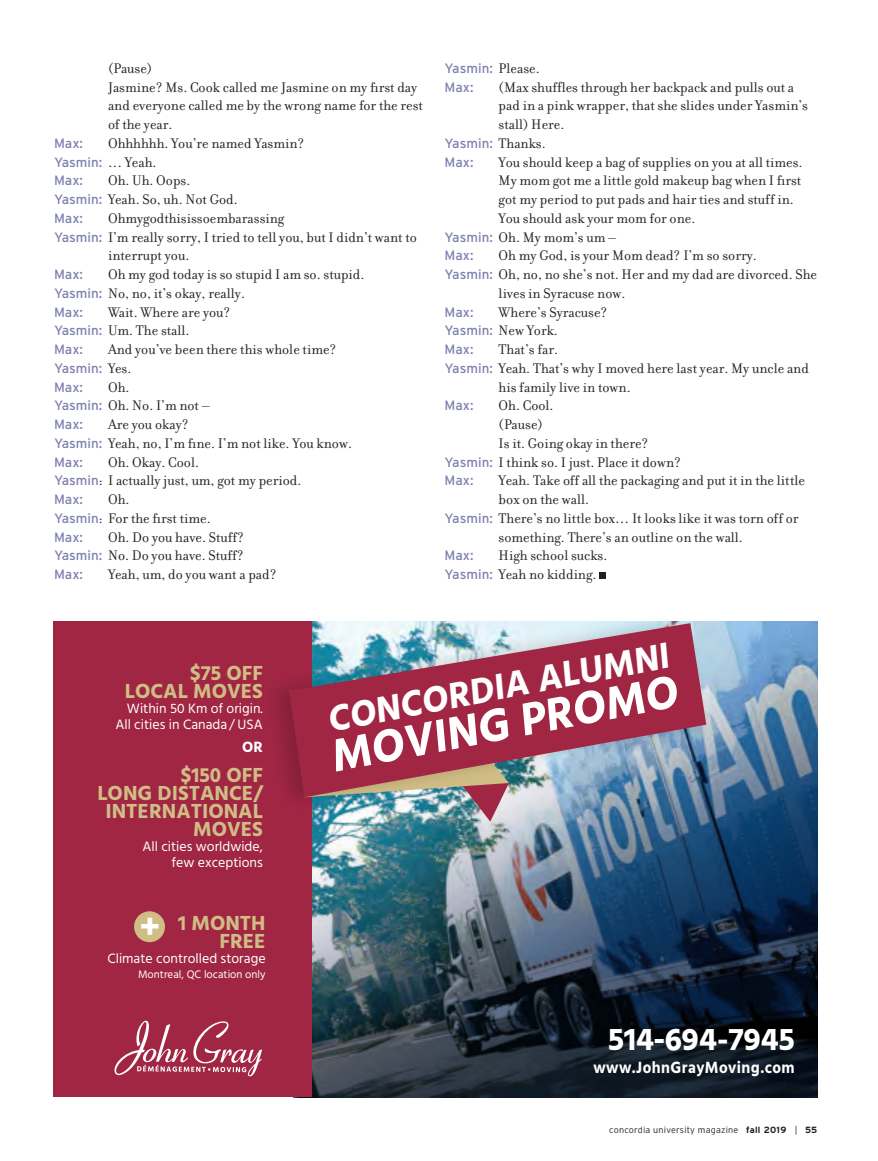
<style>
.page{position:relative;width:878px;height:1161px;background:#fff}
.page>*{position:absolute;margin:0;border:0;box-sizing:border-box;transform-origin:0 0}
.t1{font:700 46.95px "Hind";color:#fff;scale:.96 1}
.t2{font:700 37.2px "Hind";color:#fff;scale:.96 1}
.t3{font:700 34.65px "Hind";color:#fff}
.t4{font:700 31.95px "Hind";color:#fff}
.t5{font:700 20.85px/18px "Hind";color:#d0bd86;text-align:right}
.t6{font:700 16.65px "Hind";letter-spacing:.03em;color:#fff;scale:.92 1}
.t7{font:700 15.3px "Hind";color:#fff}
.t8{font:15px/18.8px "Filosofia";color:#231f20}
.t9{font:13.95px/15.3px "Hind";color:#fff;text-align:right}
.t10{font:13.5px/18.8px "Interstate";color:#7e81b0}
.t11{font:11.1px "Hind";color:#fff}
.t12{font:300 9px "Interstate";letter-spacing:.025em;color:#231f20}
.s1{font-family:"Filosofia";font-size:15px;color:#231f20}
.s2{font-family:"Interstate";font-size:13.5px;color:#7e81b0}
.s3{font-family:"Helvetica"}
.s4{font-weight:700}
</style>
<div class="page">
<img style="left:312px;top:621px;width:505px;height:476px">
<div style="left:54px;top:621px;width:258px;height:476px;background:#a02644"></div>
<svg style="left:114px;top:1021px;width:148px;height:55px"></svg>
<div style="left:134px;top:911px;width:31px;height:31px;background:#d0bd86;border-radius:50%"></div>
<svg style="left:312px;top:819px;width:197px;height:3px"></svg>
<img style="left:277px;top:621px;width:440px;height:198px">
<img style="left:289px;top:623px;width:417px;height:174px">
<svg style="left:599px;top:573px;width:6px;height:6px"></svg>
<p class="t8" style="left:108px;top:59px;width:316px">(Pause)<br>Jasmine? Ms. Cook called me Jasmine on my first day and everyone called me by the wrong name for the rest of the year.</p>
<p class="t10" style="left:54px;top:134px;width:30px">Max:</p>
<p class="t8" style="left:108px;top:134px;width:198px">Ohhhhhh. You’re named Yasmin?</p>
<p class="t10" style="left:54px;top:152px;width:104px">Yasmin: <span class="s1">… Yeah.<br></span>Max:</p>
<p class="t8" style="left:54px;top:171px;width:185px;text-align:center">Oh. Uh. Oops.<br><span class="s2">Yasmin:</span> Yeah. So, uh. Not God.</p>
<p class="t10" style="left:54px;top:209px;width:30px">Max:</p>
<p class="t8" style="left:108px;top:209px;width:178px">Ohmygodthisissoembarassing</p>
<p class="t8" style="left:54px;top:228px;width:364px"><span class="s2">Yasmin:</span> I’m really sorry, I tried to tell you, but I didn’t want to</p>
<p class="t8" style="left:108px;top:246px;width:83px">interrupt you.</p>
<p class="t10" style="left:54px;top:265px;width:30px">Max:</p>
<p class="t8" style="left:54px;top:265px;width:312px;text-indent:54px">Oh my god today is so stupid I am so. stupid.<br><span class="s2">Yasmin:</span> No, no, it’s okay, really.</p>
<p class="t10" style="left:54px;top:302px;width:30px">Max:</p>
<p class="t8" style="left:54px;top:303px;width:178px;text-indent:54px">Wait. Where are you?<br><span class="s2">Yasmin:</span> Um. The stall.</p>
<p class="t10" style="left:54px;top:340px;width:30px">Max:</p>
<p class="t8" style="left:108px;top:340px;width:230px">And you’ve been there this whole time?</p>
<p class="t10" style="left:54px;top:359px;width:79px">Yasmin: <span class="s1">Yes.<br></span>Max:</p>
<p class="t8" style="left:54px;top:378px;width:157px;text-indent:54px">Oh.<br><span class="s2">Yasmin:</span> Oh. No. I’m not –</p>
<p class="t10" style="left:54px;top:415px;width:30px">Max:</p>
<p class="t8" style="left:54px;top:415px;width:299px;text-indent:54px">Are you okay?<br><span class="s2">Yasmin:</span> Yeah, no, I’m fine. I’m not like. You know.</p>
<p class="t10" style="left:54px;top:452px;width:30px">Max:</p>
<p class="t8" style="left:54px;top:453px;width:249px;text-indent:54px">Oh. Okay. Cool.<br><span class="s2">Yasmin</span>: I actually just, um, got my period.</p>
<p class="t10" style="left:54px;top:490px;width:30px">Max:</p>
<p class="t8" style="left:54px;top:490px;width:158px;text-indent:54px">Oh.<br><span class="s2">Yasmin</span>: For the first time.</p>
<p class="t10" style="left:54px;top:527px;width:30px">Max:</p>
<p class="t8" style="left:54px;top:528px;width:192px;text-align:right">Oh. Do you have. Stuff?<br><span class="s2">Yasmin:</span> No. Do you have. Stuff?</p>
<p class="t10" style="left:54px;top:565px;width:30px">Max:</p>
<p class="t8" style="left:108px;top:565px;width:170px">Yeah, um, do you want a pad?</p>
<p class="t10" style="left:444px;top:59px;width:97px">Yasmin: <span class="s1">Please.<br></span>Max:</p>
<p class="t8" style="left:498px;top:78px;width:311px">(Max shuffles through her backpack and pulls out a pad in a pink wrapper, that she slides under Yasmin’s stall) Here.</p>
<p class="t10" style="left:444px;top:134px;width:103px">Yasmin: <span class="s1">Thanks.<br></span>Max:</p>
<p class="t8" style="left:498px;top:153px;width:305px">You should keep a bag of supplies on you at all times.</p>
<p class="t8" style="left:498px;top:171px;width:304px">My mom got me a little gold makeup bag when I first</p>
<p class="t8" style="left:498px;top:190px;width:297px">got my period to put pads and hair ties and stuff in.</p>
<p class="t8" style="left:498px;top:209px;width:198px">You should ask your mom for one.</p>
<p class="t8" style="left:444px;top:228px;width:173px"><span class="s2">Yasmin:</span> Oh. My mom’s um –</p>
<p class="t10" style="left:444px;top:246px;width:30px">Max:</p>
<p class="t8" style="left:498px;top:246px;width:259px">Oh my God, is your Mom dead? I’m so sorry.</p>
<p class="t8" style="left:444px;top:265px;width:374px"><span class="s2">Yasmin:</span> Oh, no, no she’s not. Her and my dad are divorced. She</p>
<p class="t8" style="left:498px;top:284px;width:128px">lives in Syracuse now.</p>
<p class="t10" style="left:444px;top:302px;width:30px">Max:</p>
<p class="t8" style="left:444px;top:303px;width:164px;text-indent:54px">Where’s Syracuse?<br><span class="s2">Yasmin:</span> New York.</p>
<p class="t10" style="left:444px;top:340px;width:30px">Max:</p>
<p class="t8" style="left:498px;top:340px;width:61px">That’s far.</p>
<p class="t8" style="left:444px;top:359px;width:366px"><span class="s2">Yasmin:</span> Yeah. That’s why I moved here last year. My uncle and</p>
<p class="t8" style="left:498px;top:378px;width:133px">his family live in town.</p>
<p class="t10" style="left:444px;top:396px;width:30px">Max:</p>
<p class="t8" style="left:498px;top:396px;width:56px">Oh. Cool.</p>
<p class="t8" style="left:498px;top:415px;width:46px">(Pause)</p>
<p class="t8" style="left:498px;top:434px;width:151px">Is it. Going okay in there?</p>
<p class="t8" style="left:444px;top:453px;width:238px"><span class="s2">Yasmin:</span> I think so. I just. Place it down?</p>
<p class="t10" style="left:444px;top:471px;width:30px">Max:</p>
<p class="t8" style="left:498px;top:471px;width:308px">Yeah. Take off all the packaging and put it in the little</p>
<p class="t8" style="left:498px;top:490px;width:92px">box on the wall.</p>
<p class="t8" style="left:444px;top:509px;width:355px"><span class="s2">Yasmin:</span> There’s no little box… It looks like it was torn off or</p>
<p class="t8" style="left:498px;top:528px;width:246px">something. There’s an outline on the wall.</p>
<p class="t10" style="left:444px;top:546px;width:30px">Max:</p>
<p class="t8" style="left:444px;top:546px;width:164px;text-indent:54px">High school sucks.<br><span class="s2">Yasmin:</span> Yeah no kidding.</p>
<h3 class="t5" style="left:125px;top:664px;width:139px">$75 OFF<br>LOCAL MOVES</h3>
<p class="t9" style="left:115px;top:702px;width:149px">Within 50 Km of origin.<br>All cities in Canada / USA</p>
<p class="t7" style="left:242px;top:738px;width:22px">OR</p>
<h3 class="t5" style="left:97px;top:766px;width:167px">$150 OFF<br>LONG DISTANCE/<br>INTERNATIONAL<br>MOVES</h3>
<p class="t9" style="left:142px;top:840px;width:122px">All cities worldwide, few exceptions</p>
<h3 class="t5" style="left:178px;top:913px;width:89px">1 MONTH<br>FREE</h3>
<p class="t9" style="left:107px;top:952px;width:160px">Climate controlled storage</p>
<p class="t11" style="left:138px;top:967px;width:129px">Montreal, QC location only</p>
<h3 class="t3" style="left:140px;top:906px;width:22px">+</h3>
<h2 class="t2" style="left:323px;top:698px;width:363px;rotate:-11deg">CONCORDIA ALUMNI</h2>
<h1 class="t1" style="left:325px;top:730px;width:368px;rotate:-11deg">MOVING PROMO</h1>
<h3 class="t4" style="left:608px;top:1020px;width:188px">514<span class="s3">-</span>694-7945</h3>
<p class="t6" style="left:593px;top:1058px;width:220px">www.JohnGrayMoving.com</p>
<p class="t12" style="left:609px;top:1125px;width:209px">concordia university magazine <span class="s4">fall 2019</span> | <span class="s4">55</span></p>
</div>
